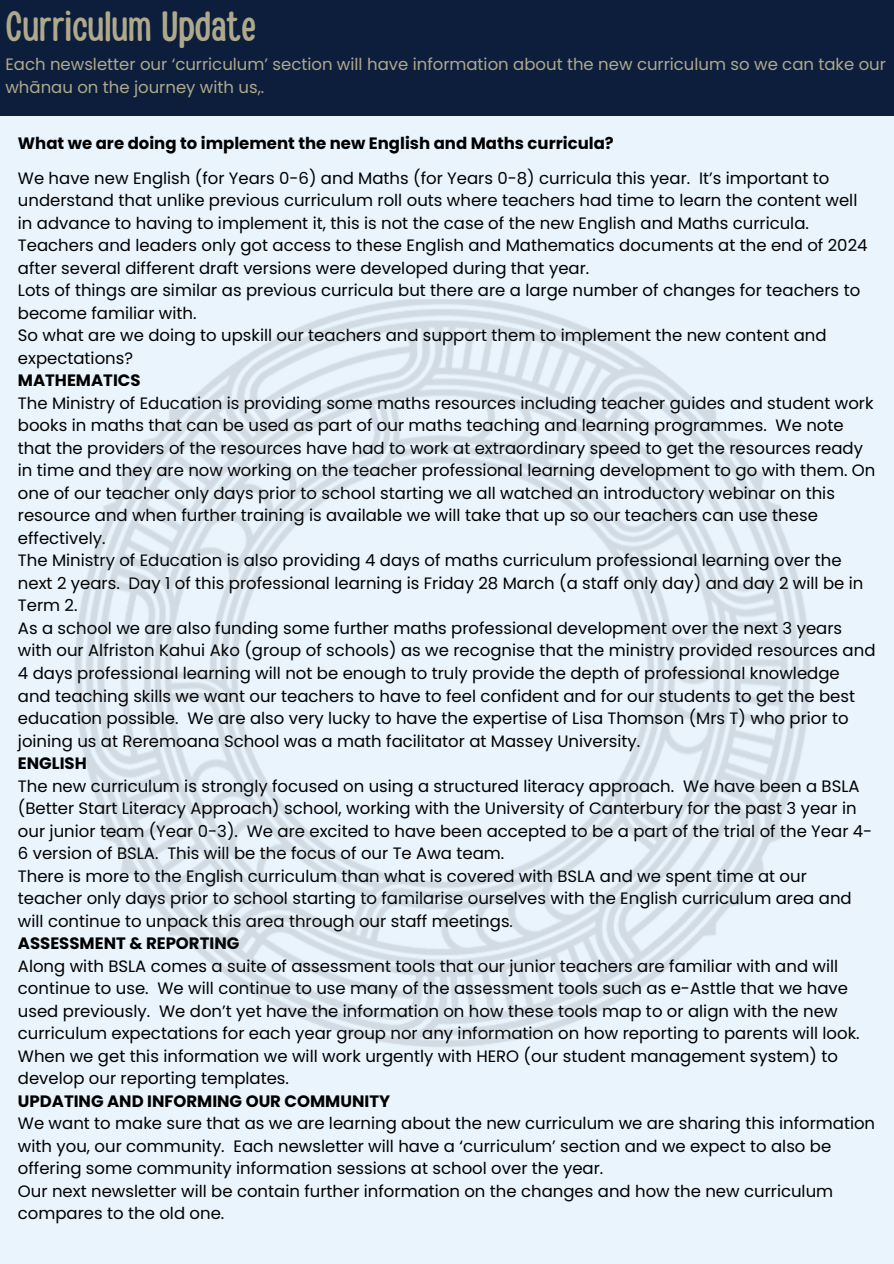
<style>
.page{position:relative;width:894px;height:1264px;background:#fff}
.page>*{position:absolute;margin:0;border:0;box-sizing:border-box;transform-origin:0 0}
.t1{font:42px "Handy Casual Condensed";color:#afa98b}
.t2{font:16.5px/22.5px "Poppins";color:#000}
.t3{font:700 16.5px "Poppins";color:#000}
.t4{font:16.5px/22.5px "Poppins";color:#afa98b}
</style>
<div class="page">
<div style="left:0;top:0;width:893px;height:1263px;background:#e9f4fd"></div>
<img style="left:75px;top:299px;width:735px;height:748px">
<div style="left:0;top:0;width:893px;height:116px;background:#0c1e3c"></div>
<p class="t1" style="left:5px;top:-1px;width:252px">Curriculum Update</p>
<p class="t4" style="left:5px;top:53px;width:881px">Each newsletter our ‘curriculum’ section will have information about the new curriculum so we can take our whānau on the journey with us,.</p>
<p class="t3" style="left:18px;top:132px;width:597px">What we are doing to implement the new English and Maths curricula?</p>
<p class="t2" style="left:18px;top:167px;width:850px">We have new English (for Years 0-6) and Maths (for Years 0-8) curricula this year. It’s important to understand that unlike previous curriculum roll outs where teachers had time to learn the content well in advance to having to implement it, this is not the case of the new English and Maths curricula.<br>Teachers and leaders only got access to these English and Mathematics documents at the end of 2024 after several different draft versions were developed during that year.</p>
<p class="t2" style="left:18px;top:279px;width:843px">Lots of things are similar as previous curricula but there are a large number of changes for teachers to become familiar with.</p>
<h1 class="t2" style="left:18px;top:324px;width:810px">So what are we doing to upskill our teachers and support them to implement the new content and expectations?</h1>
<p class="t3" style="left:18px;top:369px;width:124px">MATHEMATICS</p>
<p class="t2" style="left:18px;top:392px;width:858px">The Ministry of Education is providing some maths resources including teacher guides and student work books in maths that can be used as part of our maths teaching and learning programmes. We note that the providers of the resources have had to work at extraordinary speed to get the resources ready in time and they are now working on the teacher professional learning development to go with them. On one of our teacher only days prior to school starting we all watched an introductory webinar on this resource and when further training is available we will take that up so our teachers can use these effectively.</p>
<p class="t2" style="left:18px;top:549px;width:846px">The Ministry of Education is also providing 4 days of maths curriculum professional learning over the next 2 years. Day 1 of this professional learning is Friday 28 March (a staff only day) and day 2 will be in<br>Term 2.</p>
<p class="t2" style="left:18px;top:617px;width:858px">As a school we are also funding some further maths professional development over the next 3 years with our Alfriston Kahui Ako (group of schools) as we recognise that the ministry provided resources and 4 days professional learning will not be enough to truly provide the depth of professional knowledge and teaching skills we want our teachers to have to feel confident and for our students to get the best education possible. We are also very lucky to have the expertise of Lisa Thomson (Mrs T) who prior to joining us at Reremoana School was a math facilitator at Massey University.</p>
<p class="t3" style="left:18px;top:751px;width:70px">ENGLISH</p>
<p class="t2" style="left:18px;top:774px;width:855px">The new curriculum is strongly focused on using a structured literacy approach. We have been a BSLA (Better Start Literacy Approach) school, working with the University of Canterbury for the past 3 year in our junior team (Year 0-3). We are excited to have been accepted to be a part of the trial of the Year 4- 6 version of BSLA. This will be the focus of our Te Awa team.</p>
<p class="t2" style="left:18px;top:864px;width:835px">There is more to the English curriculum than what is covered with BSLA and we spent time at our teacher only days prior to school starting to familarise ourselves with the English curriculum area and will continue to unpack this area through our staff meetings.</p>
<p class="t3" style="left:18px;top:931px;width:223px">ASSESSMENT &amp; REPORTING</p>
<p class="t2" style="left:18px;top:954px;width:843px">Along with BSLA comes a suite of assessment tools that our junior teachers are familiar with and will continue to use. We will continue to use many of the assessment tools such as e-Asttle that we have used previously. We don’t yet have the information on how these tools map to or align with the new curriculum expectations for each year group nor any information on how reporting to parents will look.<br>When we get this information we will work urgently with HERO (our student management system) to develop our reporting templates.</p>
<p class="t3" style="left:18px;top:1089px;width:373px">UPDATING AND INFORMING OUR COMMUNITY</p>
<p class="t2" style="left:18px;top:1112px;width:858px">We want to make sure that as we are learning about the new curriculum we are sharing this information with you, our community. Each newsletter will have a ‘curriculum’ section and we expect to also be offering some community information sessions at school over the year.</p>
<p class="t2" style="left:18px;top:1179px;width:816px">Our next newsletter will be contain further information on the changes and how the new curriculum compares to the old one.</p>
</div>
